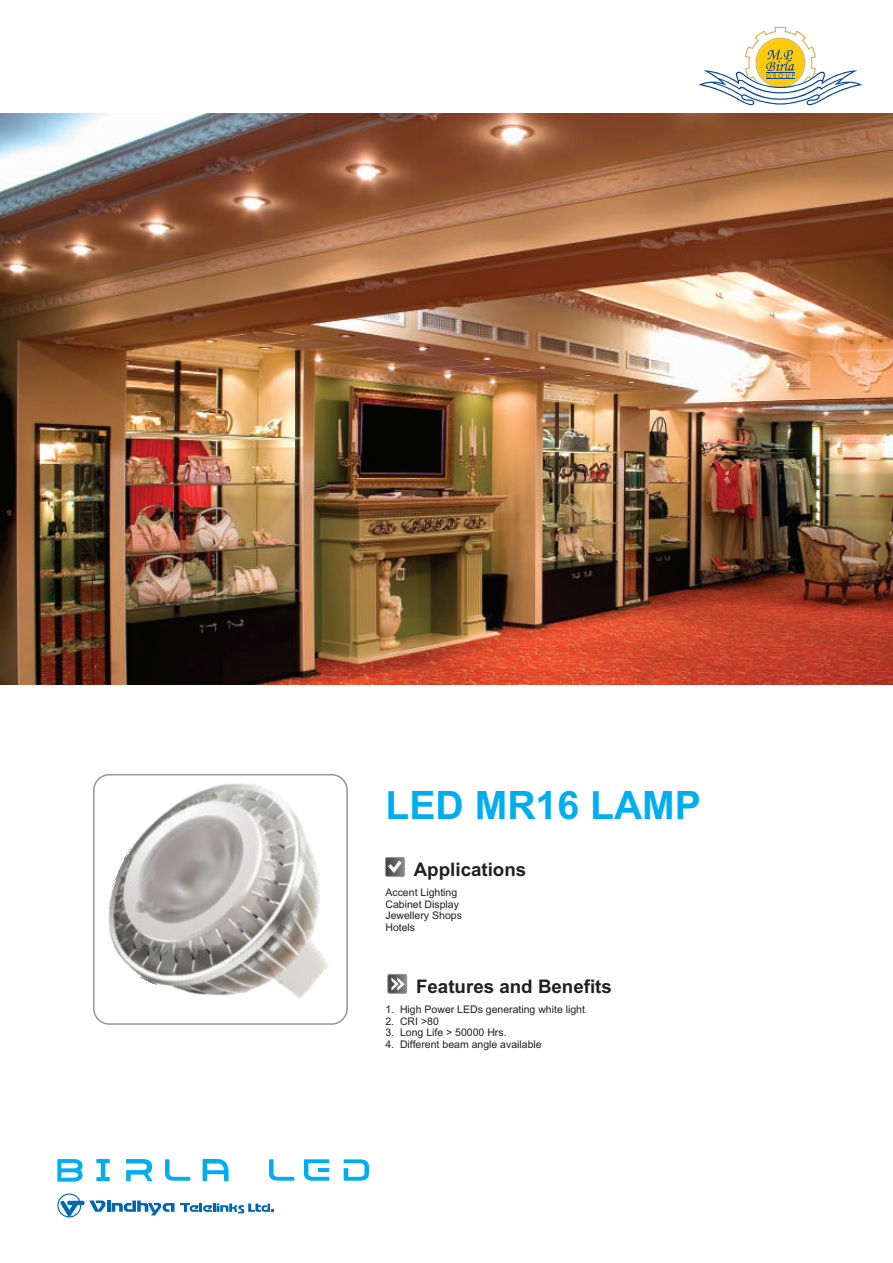
<style>
.page{position:relative;width:893px;height:1263px;background:#fff}
.page>*{position:absolute;margin:0;border:0;box-sizing:border-box;transform-origin:0 0}
.t1{font:700 39.15px "Arial";color:#00aeef}
.t2{font:700 18.75px "Arial";color:#231f20}
.t3{font:10.5px/11.7px "Arial";color:#231f20}
</style>
<div class="page">
<svg style="left:698px;top:27px;width:165px;height:79px"></svg>
<svg style="left:269px;top:1159px;width:25px;height:22px"></svg>
<svg style="left:165px;top:1159px;width:25px;height:22px"></svg>
<svg style="left:344px;top:1159px;width:25px;height:22px"></svg>
<svg style="left:304px;top:1159px;width:25px;height:22px"></svg>
<svg style="left:96px;top:1159px;width:14px;height:22px"></svg>
<svg style="left:203px;top:1159px;width:26px;height:22px"></svg>
<svg style="left:126px;top:1159px;width:26px;height:22px"></svg>
<svg style="left:57px;top:1159px;width:26px;height:22px"></svg>
<svg style="left:57px;top:1193px;width:217px;height:24px"></svg>
<img style="left:93px;top:774px;width:255px;height:251px">
<img style="left:0;top:113px;width:893px;height:571px">
<svg style="left:385px;top:857px;width:19px;height:19px"></svg>
<div style="left:385px;top:857px;width:20px;height:20px;border:1px solid #939598;border-radius:2px"></div>
<svg style="left:388px;top:861px;width:14px;height:12px"></svg>
<svg style="left:388px;top:974px;width:19px;height:19px"></svg>
<div style="left:387px;top:974px;width:20px;height:20px;border:1px solid #939598;border-radius:2px"></div>
<svg style="left:391px;top:977px;width:14px;height:14px"></svg>
<h1 class="t1" style="left:385px;top:790px;width:317px">LED MR16 LAMP</h1>
<h2 class="t2" style="left:414px;top:863px;width:114px">Applications</h2>
<p class="t3" style="left:385px;top:887px;width:78px">Accent Lighting<br>Cabinet Display<br>Jewellery Shops<br>Hotels</p>
<h2 class="t2" style="left:416px;top:980px;width:197px">Features and Benefits</h2>
<p class="t3" style="left:385px;top:1004px;width:201px">1. High Power LEDs generating white light</p>
<p class="t3" style="left:385px;top:1016px;width:55px">2. CRI &gt;80</p>
<p class="t3" style="left:385px;top:1028px;width:123px">3. Long Life &gt; 50000 Hrs.</p>
<p class="t3" style="left:385px;top:1039px;width:158px">4. Different beam angle available</p>
</div>
